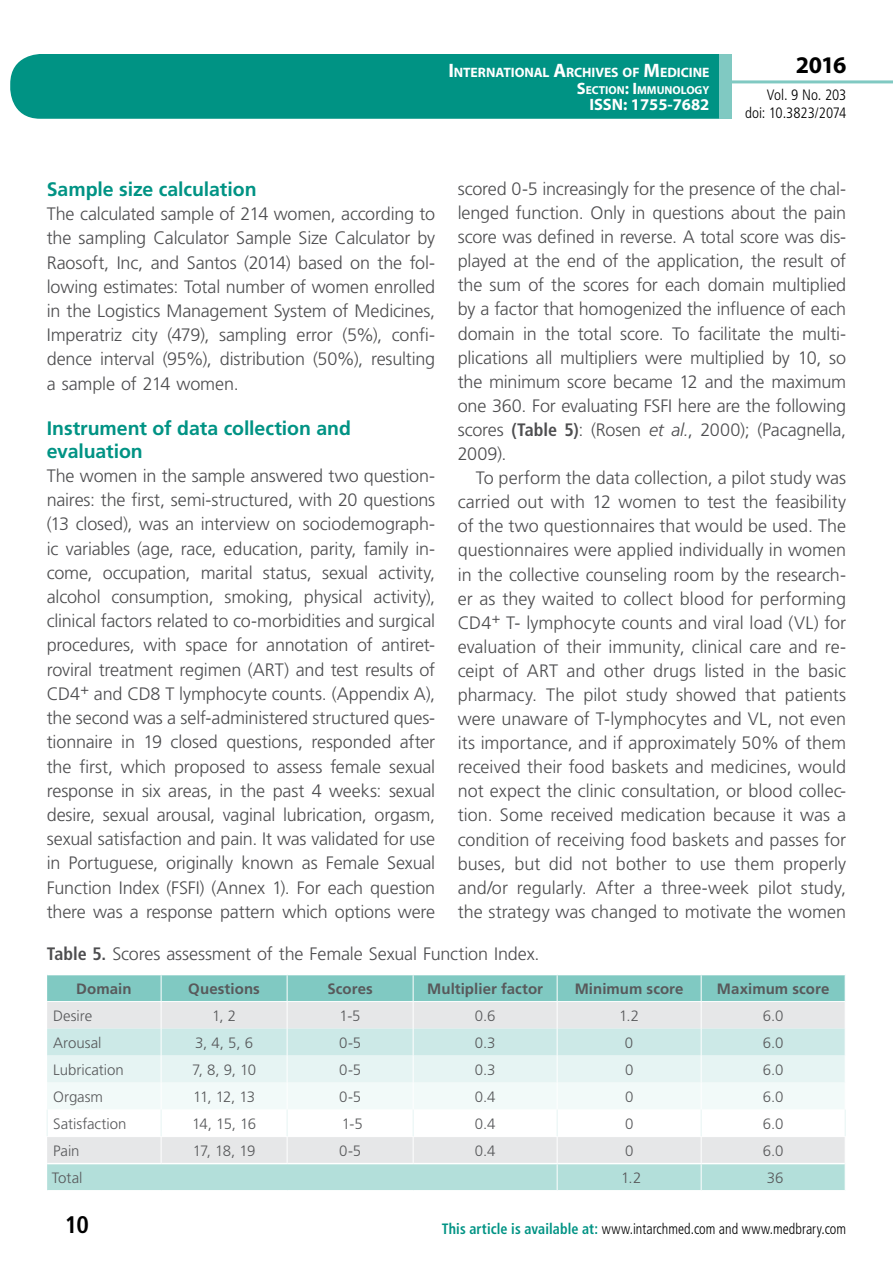
<style>
.page{position:relative;width:893px;height:1263px;background:#fff}
.page>*{position:absolute;margin:0;border:0;box-sizing:border-box;transform-origin:0 0}
.t1{font:700 24px "Myriad Pro";color:#000}
.t2{font:700 condensed 24px "Frutiger LT Std";color:#000}
.t3{font:700 19.5px/22.6px "Frutiger LT Std";letter-spacing:-.005em;color:#009384}
.t4{font:300 18px/24.2px "Frutiger LT Std";letter-spacing:-.01em;color:#4d4d4f;text-align:justify}
.t5{font:700 16.5px "Myriad Pro";color:#fff}
.t6{font:300 15px "Frutiger LT Std";letter-spacing:-.005em;color:#58595b}
.t7{font:300 condensed 15px "Frutiger LT Std";color:#000;scale:.94 1}
.t8{font:700 15px "Frutiger LT Std";letter-spacing:.005em;color:#58595b}
.t9{font:300 condensed 15px/18px "Frutiger LT Std";color:#000;text-align:right}
.t10{font:700 13.65px "Myriad Pro";letter-spacing:-.005em;color:#fff}
.t11{font:700 11.55px "Myriad Pro";color:#fff}
.s1{font-size:19.5px}
.s2{font-size:16.5px}
.s3{font-weight:700;font-stretch:condensed}
.s4{font-style:italic}
.s5{font-weight:700;color:#009384}
</style>
<div class="page">
<div style="left:10px;top:54px;width:775px;height:65px;background:#009384;border-radius:30px"></div>
<div style="left:732px;top:0;width:161px;height:157px;background:#fff"></div>
<hr style="left:730px;top:80px;width:163px;height:3px;background:#80c9c2">
<div style="left:719px;top:54px;width:13px;height:65px;background:#80c9c2"></div>
<svg style="left:47px;top:975px;width:799px;height:215px"></svg>
<p class="t10" style="left:448px;top:64px;width:263px"><span class="s1">I</span>NTERNATIONAL <span class="s1">A</span>RCHIVES OF <span class="s1">M</span>EDICINE</p>
<p class="t11" style="left:577px;top:82px;width:134px"><span class="s2">S</span>ECTION<span class="s2">: I</span>MMUNOLOGY</p>
<p class="t5" style="left:589px;top:94px;width:122px">ISSN: 1755-7682</p>
<h1 class="t1" style="left:796px;top:49px;width:52px">2016</h1>
<p class="t9" style="left:745px;top:86px;width:103px">Vol. 9 No. 203 doi: 10.3823/2074</p>
<p class="t4" style="left:458px;top:177px;width:390px">scored 0-5 increasingly for the presence of the chal&shy;lenged function. Only in questions about the pain score was defined in reverse. A total score was dis&shy;played at the end of the application, the result of the sum of the scores for each domain multiplied by a factor that homogenized the influence of each domain in the total score. To facilitate the multi&shy;plications all multipliers were multiplied by 10, so the minimum score became 12 and the maximum one 360. For evaluating FSFI here are the following scores <span class="s3">(Table 5)</span>: (Rosen <span class="s4">et al.</span>, 2000); (Pacagnella, 2009).</p>
<p class="t4" style="left:458px;top:466px;width:390px;text-indent:18px">To perform the data collection, a pilot study was carried out with 12 women to test the feasibility of the two questionnaires that would be used. The questionnaires were applied individually in women in the collective counseling room by the research&shy;er as they waited to collect blood for performing CD4<sup>+</sup> T- lymphocyte counts and viral load (VL) for evaluation of their immunity, clinical care and re&shy;ceipt of ART and other drugs listed in the basic pharmacy. The pilot study showed that patients were unaware of T-lymphocytes and VL, not even its importance, and if approximately 50% of them received their food baskets and medicines, would not expect the clinic consultation, or blood collec&shy;tion. Some received medication because it was a condition of receiving food baskets and passes for buses, but did not bother to use them properly and/or regularly. After a three-week pilot study, the strategy was changed to motivate the women</p>
<p class="t4" style="left:47px;top:942px;width:494px"><span class="s3">Table 5.</span> Scores assessment of the Female Sexual Function Index.</p>
<p class="t8" style="left:76px;top:980px;width:57px">Domain</p>
<p class="t8" style="left:188px;top:980px;width:73px">Questions</p>
<p class="t8" style="left:327px;top:980px;width:47px">Scores</p>
<p class="t8" style="left:427px;top:980px;width:117px">Multiplier factor</p>
<p class="t8" style="left:575px;top:980px;width:110px">Minimum score</p>
<p class="t8" style="left:717px;top:980px;width:114px">Maximum score</p>
<p class="t6" style="left:53px;top:1007px;width:41px">Desire</p>
<p class="t6" style="left:212px;top:1007px;width:26px">1, 2</p>
<p class="t6" style="left:340px;top:1007px;width:23px">1-5</p>
<p class="t6" style="left:475px;top:1007px;width:22px">0.6</p>
<p class="t6" style="left:619px;top:1007px;width:22px">1.2</p>
<p class="t6" style="left:763px;top:1007px;width:22px">6.0</p>
<p class="t6" style="left:53px;top:1034px;width:50px">Arousal</p>
<p class="t6" style="left:195px;top:1034px;width:59px">3, 4, 5, 6</p>
<p class="t6" style="left:339px;top:1034px;width:24px">0-5</p>
<p class="t6" style="left:475px;top:1034px;width:22px">0.3</p>
<p class="t6" style="left:625px;top:1034px;width:10px">0</p>
<p class="t6" style="left:763px;top:1034px;width:22px">6.0</p>
<p class="t6" style="left:53px;top:1061px;width:72px">Lubrication</p>
<p class="t6" style="left:192px;top:1061px;width:66px">7, 8, 9, 10</p>
<p class="t6" style="left:339px;top:1061px;width:24px">0-5</p>
<p class="t6" style="left:475px;top:1061px;width:22px">0.3</p>
<p class="t6" style="left:625px;top:1061px;width:10px">0</p>
<p class="t6" style="left:763px;top:1061px;width:22px">6.0</p>
<p class="t6" style="left:53px;top:1088px;width:51px">Orgasm</p>
<p class="t6" style="left:193px;top:1088px;width:63px">11, 12, 13</p>
<p class="t6" style="left:339px;top:1088px;width:24px">0-5</p>
<p class="t6" style="left:475px;top:1088px;width:22px">0.4</p>
<p class="t6" style="left:625px;top:1088px;width:10px">0</p>
<p class="t6" style="left:763px;top:1088px;width:22px">6.0</p>
<p class="t6" style="left:53px;top:1115px;width:75px">Satisfaction</p>
<p class="t6" style="left:192px;top:1115px;width:65px">14, 15, 16</p>
<p class="t6" style="left:342px;top:1115px;width:23px">1-5</p>
<p class="t6" style="left:475px;top:1115px;width:22px">0.4</p>
<p class="t6" style="left:625px;top:1115px;width:10px">0</p>
<p class="t6" style="left:763px;top:1115px;width:22px">6.0</p>
<p class="t6" style="left:53px;top:1142px;width:28px">Pain</p>
<p class="t6" style="left:193px;top:1142px;width:64px">17, 18, 19</p>
<p class="t6" style="left:339px;top:1142px;width:24px">0-5</p>
<p class="t6" style="left:475px;top:1142px;width:22px">0.4</p>
<p class="t6" style="left:625px;top:1142px;width:10px">0</p>
<p class="t6" style="left:763px;top:1142px;width:22px">6.0</p>
<p class="t6" style="left:52px;top:1169px;width:32px">Total</p>
<p class="t6" style="left:621px;top:1169px;width:22px">1.2</p>
<p class="t6" style="left:767px;top:1169px;width:18px">36</p>
<p class="t3" style="left:47px;top:178px;width:211px">Sample size calculation</p>
<p class="t4" style="left:47px;top:202px;width:390px">The calculated sample of 214 women, according to the sampling Calculator Sample Size Calculator by Raosoft, Inc, and Santos (2014) based on the fol&shy;lowing estimates: Total number of women enrolled in the Logistics Management System of Medicines, Imperatriz city (479), sampling error (5%), confi&shy;dence interval (95%), distribution (50%), resulting a sample of 214 women.</p>
<p class="t3" style="left:47px;top:417px;width:306px">Instrument of data collection and evaluation</p>
<p class="t4" style="left:47px;top:464px;width:390px">The women in the sample answered two question&shy;naires: the first, semi-structured, with 20 questions (13 closed), was an interview on sociodemograph&shy;ic variables (age, race, education, parity, family in&shy;come, occupation, marital status, sexual activity, alcohol consumption, smoking, physical activity), clinical factors related to co-morbidities and surgical procedures, with space for annotation of antiret&shy;roviral treatment regimen (ART) and test results of CD4<sup>+</sup> and CD8 T lymphocyte counts. (Appendix A), the second was a self-administered structured ques&shy;tionnaire in 19 closed questions, responded after the first, which proposed to assess female sexual response in six areas, in the past 4 weeks: sexual desire, sexual arousal, vaginal lubrication, orgasm, sexual satisfaction and pain. It was validated for use in Portuguese, originally known as Female Sexual Function Index (FSFI) (Annex 1). For each question there was a response pattern which options were</p>
<h1 class="t2" style="left:65px;top:1210px;width:26px">10</h1>
<p class="t7" style="left:442px;top:1220px;width:432px"><span class="s5">This article is available at:</span> www.intarchmed.com and www.medbrary.com</p>
</div>
